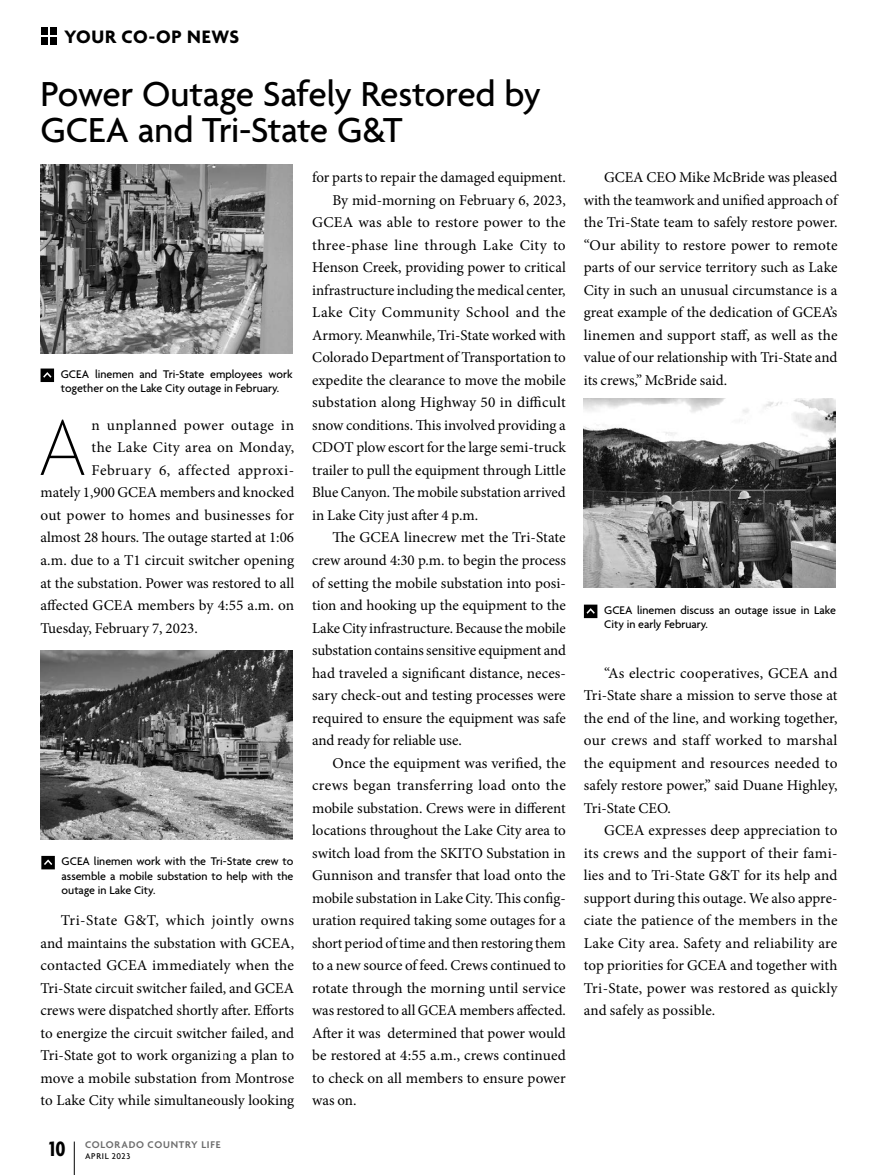
<style>
.page{position:relative;width:878px;height:1175px;background:#fff}
.page>*{position:absolute;margin:0;border:0;box-sizing:border-box;transform-origin:0 0}
.t1{font:100 85.5px "Agenda";color:#000}
.t2{font:500 37.5px/36px "Agenda";letter-spacing:-.005em;color:#000}
.t3{font:700 19.5px "Agenda";letter-spacing:.03em;color:#000}
.t4{font:15px/22.5px "Minion Pro";color:#000;text-align:justify}
.t5{font:15px "Minion Pro";letter-spacing:.025em;color:#000}
.t6{font:15px "Minion Pro";letter-spacing:.03em;color:#000}
.t7{font:15px "Minion Pro";letter-spacing:.02em;color:#000}
.t8{font:500 12px/14.4px "Agenda";color:#000}
.t9{font:600 10.5px "Agenda";letter-spacing:.07em;color:#6d6d6d}
.t10{font:500 9px "Agenda";letter-spacing:.07em;color:#000}
.s1{font-weight:700;font-stretch:condensed;font-size:22.5px;color:#000}
</style>
<div class="page">
<img style="left:584px;top:399px;width:252px;height:189px">
<svg style="left:584px;top:604px;width:13px;height:14px"></svg>
<img style="left:40px;top:650px;width:252px;height:189px">
<svg style="left:41px;top:856px;width:14px;height:13px"></svg>
<img style="left:40px;top:164px;width:252px;height:189px">
<svg style="left:41px;top:368px;width:13px;height:14px"></svg>
<hr style="left:74px;top:1141px;width:1px;height:33px;background:#000">
<div style="left:50px;top:37px;width:7px;height:7px;background:#000"></div>
<div style="left:50px;top:28px;width:7px;height:7px;background:#000"></div>
<div style="left:41px;top:37px;width:7px;height:7px;background:#000"></div>
<div style="left:41px;top:28px;width:7px;height:7px;background:#000"></div>
<h3 class="t3" style="left:64px;top:26px;width:176px">YOUR CO-OP NEWS</h3>
<h2 class="t2" style="left:40px;top:79px;width:502px">Power Outage Safely Restored by<br>GCEA and Tri-State G&amp;T</h2>
<p class="t8" style="left:61px;top:367px;width:233px">GCEA linemen and Tri-State employees work together on the Lake City outage in February.</p>
<h1 class="t1" style="left:38px;top:401px;width:51px">A</h1>
<p class="t6" style="left:92px;top:415px;width:204px">n unplanned power outage in</p>
<p class="t4" style="left:92px;top:436px;width:204px">the Lake City area on Monday,</p>
<p class="t6" style="left:92px;top:460px;width:204px">February 6, affected approxi-</p>
<p class="t4" style="left:40px;top:481px;width:255px">mately 1,900 GCEA members and knocked</p>
<p class="t4" style="left:40px;top:504px;width:255px">out power to homes and businesses for</p>
<p class="t4" style="left:40px;top:526px;width:255px">almost 28 hours. The outage started at 1:06</p>
<p class="t4" style="left:40px;top:549px;width:255px">a.m. due to a T1 circuit switcher opening</p>
<p class="t4" style="left:40px;top:571px;width:255px">at the substation. Power was restored to all</p>
<p class="t4" style="left:40px;top:594px;width:255px">affected GCEA members by 4:55 a.m. on</p>
<p class="t4" style="left:40px;top:616px;width:159px">Tuesday, February 7, 2023.</p>
<p class="t8" style="left:62px;top:854px;width:233px;text-align:justify">GCEA linemen work with the Tri-State crew to assemble a mobile substation to help with the outage in Lake City.</p>
<p class="t4" style="left:40px;top:909px;width:255px;text-indent:20px">Tri-State G&amp;T, which jointly owns and maintains the substation with GCEA, contacted GCEA immediately when the Tri-State circuit switcher failed, and GCEA crews were dispatched shortly after. Efforts to energize the circuit switcher failed, and Tri-State got to work organizing a plan to move a mobile substation from Montrose to Lake City while simultaneously looking</p>
<p class="t9" style="left:49px;top:1139px;width:173px"><span class="s1">10</span> COLORADO COUNTRY LIFE</p>
<p class="t10" style="left:85px;top:1151px;width:47px">APRIL 2023</p>
<p class="t4" style="left:312px;top:166px;width:255px">for parts to repair the damaged equipment.</p>
<p class="t4" style="left:332px;top:189px;width:235px">By mid-morning on February 6, 2023,</p>
<p class="t4" style="left:312px;top:211px;width:255px">GCEA was able to restore power to the</p>
<p class="t5" style="left:312px;top:235px;width:255px">three-phase line through Lake City to</p>
<p class="t4" style="left:312px;top:256px;width:255px">Henson Creek, providing power to critical</p>
<p class="t4" style="left:312px;top:279px;width:255px">infrastructure including the medical center,</p>
<p class="t5" style="left:312px;top:302px;width:255px">Lake City Community School and the</p>
<p class="t4" style="left:312px;top:324px;width:255px">Armory. Meanwhile, Tri-State worked with</p>
<p class="t4" style="left:312px;top:346px;width:255px">Colorado Department of Transportation to</p>
<p class="t4" style="left:312px;top:369px;width:255px">expedite the clearance to move the mobile</p>
<p class="t4" style="left:312px;top:391px;width:255px">substation along Highway 50 in difficult</p>
<p class="t4" style="left:312px;top:414px;width:255px">snow conditions. This involved providing a</p>
<p class="t4" style="left:312px;top:436px;width:255px">CDOT plow escort for the large semi-truck</p>
<p class="t4" style="left:312px;top:459px;width:255px">trailer to pull the equipment through Little</p>
<p class="t4" style="left:312px;top:481px;width:255px">Blue Canyon. The mobile substation arrived</p>
<p class="t4" style="left:312px;top:504px;width:167px">in Lake City just after 4 p.m.</p>
<p class="t4" style="left:332px;top:526px;width:235px">The GCEA linecrew met the Tri-State</p>
<p class="t4" style="left:312px;top:549px;width:255px">crew around 4:30 p.m. to begin the process</p>
<p class="t4" style="left:312px;top:571px;width:255px">of setting the mobile substation into posi-</p>
<p class="t4" style="left:312px;top:594px;width:255px">tion and hooking up the equipment to the</p>
<p class="t4" style="left:312px;top:616px;width:255px">Lake City infrastructure. Because the mobile</p>
<p class="t4" style="left:312px;top:639px;width:255px">substation contains sensitive equipment and</p>
<p class="t4" style="left:312px;top:661px;width:255px">had traveled a significant distance, neces-</p>
<p class="t4" style="left:312px;top:684px;width:255px">sary check-out and testing processes were</p>
<p class="t4" style="left:312px;top:706px;width:255px">required to ensure the equipment was safe</p>
<p class="t4" style="left:312px;top:729px;width:151px">and ready for reliable use.</p>
<p class="t4" style="left:332px;top:751px;width:235px">Once the equipment was verified, the</p>
<p class="t7" style="left:312px;top:775px;width:255px">crews began transferring load onto the</p>
<p class="t4" style="left:312px;top:796px;width:255px">mobile substation. Crews were in different</p>
<p class="t4" style="left:312px;top:819px;width:255px">locations throughout the Lake City area to</p>
<p class="t4" style="left:312px;top:841px;width:255px">switch load from the SKITO Substation in</p>
<p class="t4" style="left:312px;top:864px;width:255px">Gunnison and transfer that load onto the</p>
<p class="t4" style="left:312px;top:886px;width:255px">mobile substation in Lake City. This config-</p>
<p class="t4" style="left:312px;top:909px;width:255px">uration required taking some outages for a</p>
<p class="t4" style="left:312px;top:931px;width:255px">short period of time and then restoring them</p>
<p class="t4" style="left:312px;top:954px;width:255px">to a new source of feed. Crews continued to</p>
<p class="t4" style="left:312px;top:976px;width:255px">rotate through the morning until service</p>
<p class="t4" style="left:312px;top:999px;width:255px">was restored to all GCEA members affected.</p>
<p class="t4" style="left:312px;top:1021px;width:255px">After it was determined that power would</p>
<p class="t4" style="left:312px;top:1044px;width:255px">be restored at 4:55 a.m., crews continued</p>
<p class="t4" style="left:312px;top:1066px;width:255px">to check on all members to ensure power</p>
<p class="t4" style="left:312px;top:1089px;width:46px">was on.</p>
<p class="t4" style="left:584px;top:166px;width:255px;text-indent:20px">GCEA CEO Mike McBride was pleased with the teamwork and unified approach of the Tri-State team to safely restore power. “Our ability to restore power to remote parts of our service territory such as Lake City in such an unusual circumstance is a great example of the dedication of GCEA’s linemen and support staff, as well as the value of our relationship with Tri-State and its crews,” McBride said.</p>
<p class="t8" style="left:604px;top:603px;width:233px">GCEA linemen discuss an outage issue in Lake<br>City in early February.</p>
<p class="t4" style="left:584px;top:661px;width:255px;text-indent:20px">“As electric cooperatives, GCEA and Tri-State share a mission to serve those at the end of the line, and working together, our crews and staff worked to marshal the equipment and resources needed to safely restore power,” said Duane Highley, Tri-State CEO.</p>
<p class="t4" style="left:584px;top:819px;width:255px;text-indent:20px">GCEA expresses deep appreciation to its crews and the support of their fami&shy;lies and to Tri-State G&amp;T for its help and support during this outage. We also appre&shy;ciate the patience of the members in the Lake City area. Safety and reliability are top priorities for GCEA and together with Tri-State, power was restored as quickly and safely as possible.</p>
</div>
